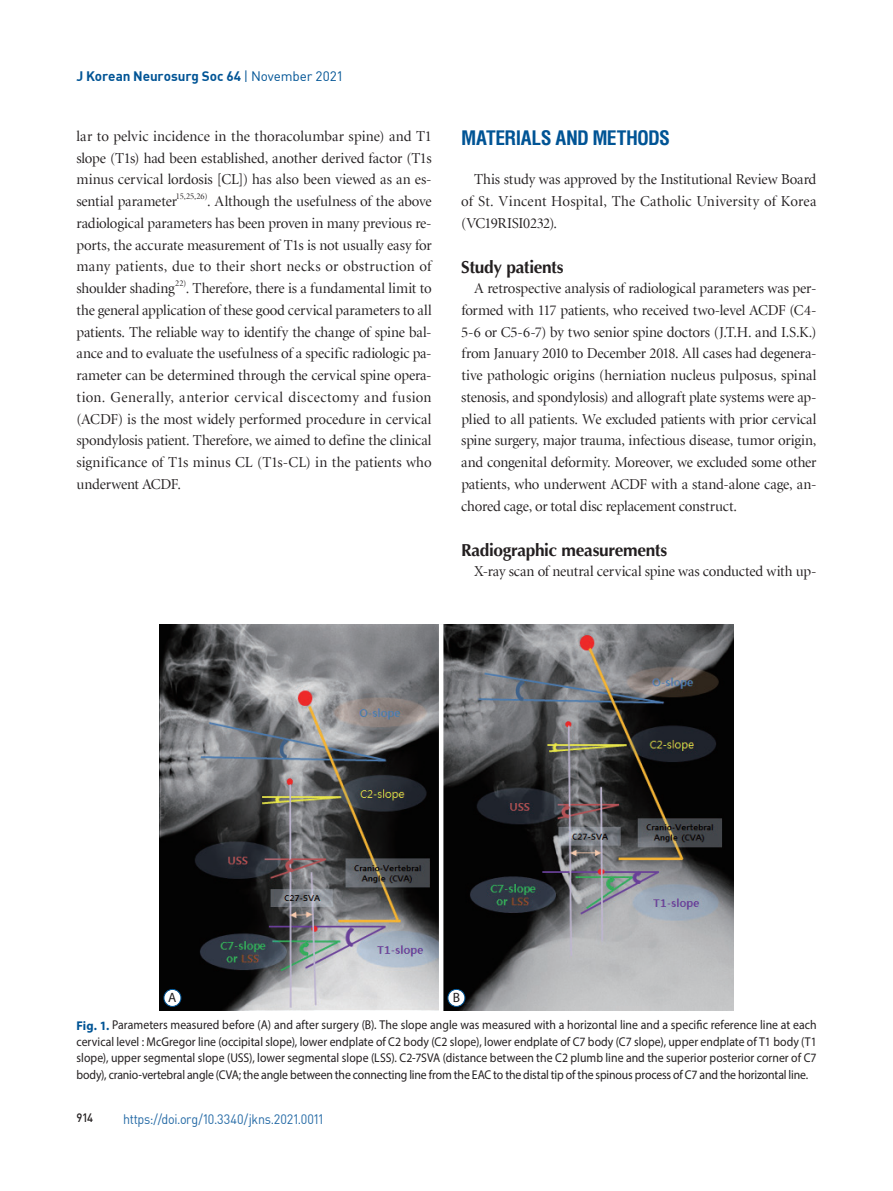
<style>
.page{position:relative;width:893px;height:1191px;background:#fff}
.page>*{position:absolute;margin:0;border:0;box-sizing:border-box;transform-origin:0 0}
.t1{font:700 condensed 19.5px "Helvetica";letter-spacing:-.03em;color:#005495}
.t2{font:700 17.25px "Optima";letter-spacing:-.015em;color:#231f20}
.t3{font:15px/21.8px "Minion LT Display";letter-spacing:-.005em;color:#231f20;text-align:justify}
.t4{font:13.5px "DIN";letter-spacing:-.02em;color:#2369a5;scale:.93 1}
.t5{font:700 13.5px "DIN";letter-spacing:-.005em;color:#005495}
.t6{font:13.5px "Myriad Pro";color:#231f20}
.t7{font:12.75px/16.5px "Myriad Pro";letter-spacing:-.015em;color:#231f20;text-align:justify;scale:.92 1}
.t8{font:12px "Dinmed";color:#231f20;scale:.93 1}
.t9{font:8.7px "Minion LT Display";color:#231f20}
.s1{font-weight:400}
.s2{font-weight:700;color:#005495}
</style>
<div class="page">
<img style="left:159px;top:624px;width:574px;height:386px">
<hr style="left:439px;top:624px;width:4px;height:387px;background:#fff">
<div style="left:164px;top:989px;width:17px;height:17px;background:#fff;border-radius:50%"></div>
<div style="left:164px;top:989px;width:17px;height:17px;border:1px solid #005495;border-radius:50%"></div>
<div style="left:448px;top:989px;width:17px;height:17px;background:#fff;border-radius:50%"></div>
<div style="left:448px;top:989px;width:17px;height:17px;border:1px solid #005495;border-radius:50%"></div>
<p class="t5" style="left:76px;top:68px;width:269px">J Korean Neurosurg Soc 64 <span class="s1">| November 2021</span></p>
<p class="t3" style="left:76px;top:126px;width:357px">lar to pelvic incidence in the thoracolumbar spine) and T1 slope (T1s) had been established, another derived factor (T1s minus cervical lordosis [CL]) has also been viewed as an es&shy;sential parameter</p>
<p class="t9" style="left:176px;top:192px;width:33px">15,25,26)</p>
<p class="t3" style="left:76px;top:191px;width:357px;text-indent:131px">. Although the usefulness of the above radiological parameters has been proven in many previous re&shy;ports, the accurate measurement of T1s is not usually easy for many patients, due to their short necks or obstruction of shoulder shading</p>
<p class="t9" style="left:175px;top:279px;width:12px">22)</p>
<p class="t3" style="left:76px;top:278px;width:357px;text-indent:109px">. Therefore, there is a fundamental limit to the general application of these good cervical parameters to all patients. The reliable way to identify the change of spine bal&shy;ance and to evaluate the usefulness of a specific radiologic pa&shy;rameter can be determined through the cervical spine opera&shy;tion. Generally, anterior cervical discectomy and fusion (ACDF) is the most widely performed procedure in cervical spondylosis patient. Therefore, we aimed to define the clinical significance of T1s minus CL (T1s-CL) in the patients who underwent ACDF.</p>
<h1 class="t1" style="left:461px;top:125px;width:211px">MATERIALS AND METHODS</h1>
<p class="t3" style="left:461px;top:169px;width:357px;text-indent:13px">This study was approved by the Institutional Review Board of St. Vincent Hospital, The Catholic University of Korea (VC19RISI0232).</p>
<p class="t2" style="left:461px;top:256px;width:104px">Study patients</p>
<p class="t3" style="left:461px;top:278px;width:357px;text-indent:13px">A retrospective analysis of radiological parameters was per&shy;formed with 117 patients, who received two-level ACDF (C4- 5-6 or C5-6-7) by two senior spine doctors (J.T.H. and I.S.K.) from January 2010 to December 2018. All cases had degenera&shy;tive pathologic origins (herniation nucleus pulposus, spinal stenosis, and spondylosis) and allograft plate systems were ap&shy;plied to all patients. We excluded patients with prior cervical spine surgery, major trauma, infectious disease, tumor origin, and congenital deformity. Moreover, we excluded some other patients, who underwent ACDF with a stand-alone cage, an&shy;chored cage, or total disc replacement construct.</p>
<p class="t2" style="left:461px;top:538px;width:207px">Radiographic measurements</p>
<p class="t3" style="left:474px;top:561px;width:344px">X-ray scan of neutral cervical spine was conducted with up-</p>
<p class="t6" style="left:168px;top:989px;width:10px">A</p>
<p class="t6" style="left:453px;top:989px;width:9px">B</p>
<p class="t7" style="left:77px;top:1016px;width:806px"><span class="s2">Fig. 1.</span> Parameters measured before (A) and after surgery (B). The slope angle was measured with a horizontal line and a specific reference line at each cervical level : McGregor line (occipital slope), lower endplate of C2 body (C2 slope), lower endplate of C7 body (C7 slope), upper endplate of T1 body (T1 slope), upper segmental slope (USS), lower segmental slope (LSS). C2-7SVA (distance between the C2 plumb line and the superior posterior corner of C7 body), cranio-vertebral angle (CVA; the angle between the connecting line from the EAC to the distal tip of the spinous process of C7 and the horizontal line.</p>
<p class="t8" style="left:77px;top:1109px;width:19px">914</p>
<p class="t4" style="left:123px;top:1110px;width:218px">https://doi.org/10.3340/jkns.2021.0011</p>
</div>
